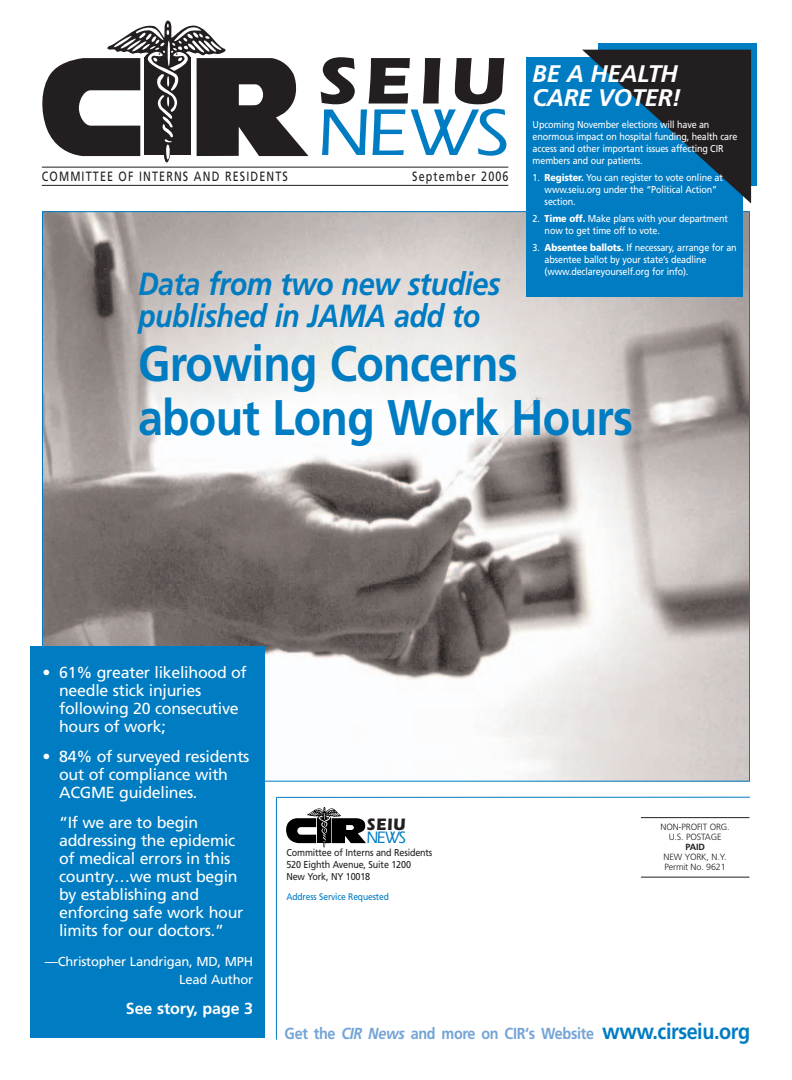
<style>
.page{position:relative;width:792px;height:1080px;background:#fff}
.page>*{position:absolute;margin:0;border:0;box-sizing:border-box;transform-origin:0 0}
.t1{font:700 68.2px "Itc Eras";color:#231f20;scale:1.05 1}
.t2{font:500 68.2px "Itc Eras";color:#007cc2;scale:1.05 1}
.t3{font:700 50px/54px "Frutiger";letter-spacing:-.015em;color:#007cc2;scale:.9 1}
.t4{font:italic 700 32px/32px "Frutiger";letter-spacing:-.015em;color:#007cc2;scale:.9 1}
.t5{font:italic 700 24px/24px "Frutiger";letter-spacing:-.015em;color:#fff}
.t6{font:700 17.2px "Itc Eras";color:#231f20;scale:.91 1}
.t7{font:500 17.2px "Itc Eras";color:#007cc2;scale:.9 1}
.t8{font:16px/18px "Frutiger";letter-spacing:-.015em;color:#fff}
.t9{font:700 16px "Frutiger";letter-spacing:-.02em;color:#73a4d6;scale:.9 1}
.t10{font:700 16px "Frutiger";letter-spacing:-.005em;color:#fff}
.t11{font:13.4px "Frutiger";letter-spacing:.105em;color:#231f20;scale:.8 1}
.t12{font:13px/18px "Frutiger";letter-spacing:-.015em;color:#fff;text-align:right}
.t13{font:10px/12px "Frutiger";letter-spacing:-.015em;color:#fff;scale:.9 1}
.t14{font:10px/12px "Frutiger";letter-spacing:-.015em;color:#231f20;scale:.9 1}
.t15{font:9.5px "Frutiger";letter-spacing:-.015em;color:#007cc2;scale:.9 1}
.t16{font:300 9px/10px "Frutiger";letter-spacing:-.015em;color:#231f20;text-align:center}
.t17{font:700 9px "Frutiger";color:#231f20}
.s1{font-weight:900}
.s2{font-style:italic}
.s3{font-size:22px;color:#007cc2}
</style>
<div class="page">
<img style="left:44px;top:213px;width:704px;height:567px">
<div style="left:526px;top:57px;width:217px;height:240px;background:#007cc2"></div>
<svg style="left:599px;top:43px;width:158px;height:143px;background:#0178bc"></svg>
<svg style="left:582px;top:50px;width:169px;height:154px"></svg>
<svg style="left:42px;top:20px;width:267px;height:142px"></svg>
<hr style="left:42px;top:167px;width:466px;height:1px;background:#231f20">
<hr style="left:42px;top:185px;width:466px;height:1px;background:#231f20">
<hr style="left:641px;top:817px;width:108px;height:1px;background:#231f20">
<hr style="left:641px;top:877px;width:108px;height:1px;background:#231f20">
<hr style="left:276px;top:798px;width:1px;height:242px;background:#007cc2">
<hr style="left:276px;top:797px;width:474px;height:1px;background:#007cc2">
<svg style="left:286px;top:807px;width:80px;height:41px"></svg>
<div style="left:30px;top:646px;width:235px;height:392px;background:#007cc2"></div>
<h1 class="t1" style="left:317px;top:57px;width:182px">SEIU</h1>
<h1 class="t2" style="left:317px;top:109px;width:185px">NEWS</h1>
<h3 class="t5" style="left:533px;top:64px;width:150px">BE A HEALTH<br>CARE VOTER!</h3>
<p class="t13" style="left:533px;top:120px;width:229px">Upcoming November elections will have an enormous impact on hospital funding, health care access and other important issues affecting CIR members and our patients.</p>
<p class="t13" style="left:545px;top:173px;width:199px;text-indent:-12px">1. <span class="s1">Register.</span> You can register to vote online at www.seiu.org under the “Political Action” section.</p>
<p class="t13" style="left:545px;top:214px;width:205px;text-indent:-12px">2. <span class="s1">Time off.</span> Make plans with your department now to get time off to vote.</p>
<p class="t13" style="left:545px;top:243px;width:215px;text-indent:-12px">3. <span class="s1">Absentee ballots.</span> If necessary, arrange for an absentee ballot by your state’s deadline (www.declareyourself.org for info).</p>
<h3 class="t11" style="left:42px;top:171px;width:309px">COMMITTEE OF INTERNS AND RESIDENTS</h3>
<h3 class="t11" style="left:412px;top:171px;width:122px">September 2006</h3>
<h3 class="t4" style="left:138px;top:270px;width:405px">Data from two new studies published in JAMA add to</h3>
<h2 class="t3" style="left:138px;top:341px;width:552px">Growing Concerns about Long Work Hours</h2>
<h3 class="t8" style="left:59px;top:665px;width:189px;text-indent:-17px">• 61% greater likelihood of needle stick injuries following 20 consecutive hours of work;</h3>
<h3 class="t8" style="left:59px;top:749px;width:192px;text-indent:-17px">• 84% of surveyed residents out of compliance with<br>ACGME guidelines.</h3>
<h3 class="t8" style="left:59px;top:815px;width:186px">“If we are to begin addressing the epidemic of medical errors in this country…we must begin by establishing and enforcing safe work hour limits for our doctors.”</h3>
<h3 class="t12" style="left:45px;top:954px;width:210px">—Christopher Landrigan, MD, MPH<br>Lead Author</h3>
<h3 class="t10" style="left:126px;top:1002px;width:129px">See story, page 3</h3>
<h3 class="t6" style="left:367px;top:818px;width:44px">SEIU</h3>
<h3 class="t7" style="left:367px;top:832px;width:45px">NEWS</h3>
<p class="t14" style="left:286px;top:848px;width:164px">Committee of Interns and Residents<br>520 Eighth Avenue, Suite 1200<br>New York, NY 10018</p>
<p class="t15" style="left:286px;top:893px;width:115px">Address Service Requested</p>
<p class="t16" style="left:661px;top:822px;width:71px">NON-PROFIT ORG.<br>U.S. POSTAGE</p>
<p class="t17" style="left:685px;top:843px;width:21px">PAID</p>
<p class="t16" style="left:664px;top:852px;width:65px;text-align:left">NEW YORK, N.Y.<br>Permit No. 9621</p>
<h3 class="t9" style="left:285px;top:1027px;width:519px">Get the <span class="s2">CIR News</span> and more on CIR‘s Website <span class="s3">www.cirseiu.org</span></h3>
</div>
